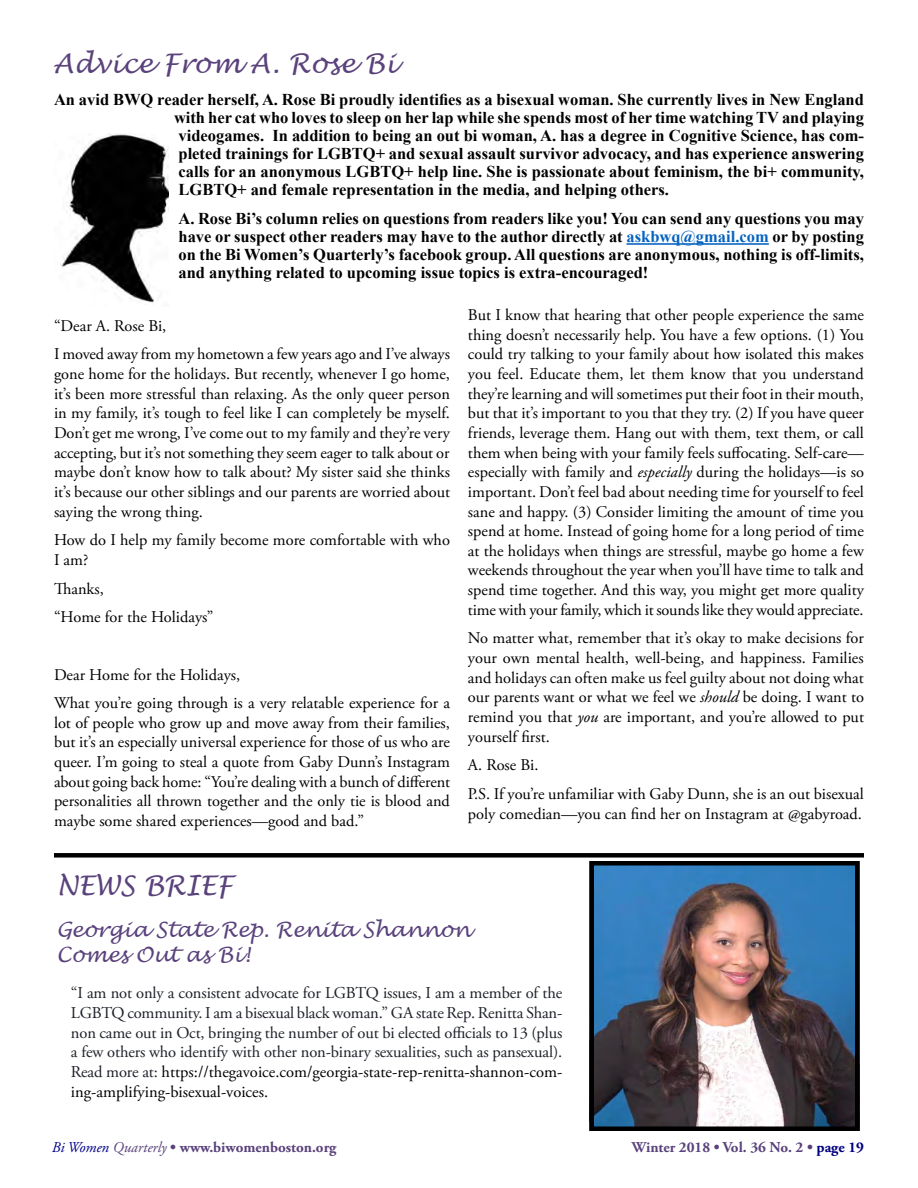
<style>
.page{position:relative;width:918px;height:1188px;background:#fff}
.page>*{position:absolute;margin:0;border:0;box-sizing:border-box;transform-origin:0 0}
.t1{font:italic 27px "Lucida Handwriting";color:#5a427c}
.t2{font:italic 21px/25.2px "Lucida Handwriting";letter-spacing:-.01em;color:#5a427c}
.t3{font:700 16.5px/18px "Times New Roman";color:#000;text-align:justify}
.t4{font:16.5px/19.8px "Adobe Garamond Pro";color:#1d2129;text-align:justify}
.t5{font:16.35px/19.6px "Adobe Garamond Pro";color:#000}
.t6{font:700 15px "Adobe Garamond Pro";color:#5a427c}
.s1{color:#0563c1}
.s2{font-style:italic}
.s3{color:#000}
.s4{font-weight:400;font-style:italic;color:#00008b}
.s5{font-weight:400;font-style:italic}
.s6{color:#000080}
</style>
<div class="page">
<hr style="left:627px;top:243px;width:142px;height:2px;background:#0563c1">
<img style="left:60px;top:134px;width:108px;height:169px">
<div style="left:54px;top:853px;width:810px;height:5px;background:#000"></div>
<img style="left:595px;top:866px;width:260px;height:260px">
<div style="left:590px;top:861px;width:270px;height:270px;border:4px solid #000"></div>
<h1 class="t1" style="left:53px;top:47px;width:345px">Advice From A. Rose Bi</h1>
<p class="t3" style="left:174px;top:90px;width:692px;text-indent:-120px">An avid BWQ reader herself, A. Rose Bi proudly identifies as a bisexual woman. She currently lives in New England with her cat who loves to sleep on her lap while she spends most of her time watching TV and playing videogames. In addition to being an out bi woman, A. has a degree in Cognitive Science, has com&shy;pleted trainings for LGBTQ+ and sexual assault survivor advocacy, and has experience answering calls for an anonymous LGBTQ+ help line. She is passionate about feminism, the bi+ community, LGBTQ+ and female representation in the media, and helping others.</p>
<p class="t3" style="left:179px;top:209px;width:687px">A. Rose Bi’s column relies on questions from readers like you! You can send any questions you may have or suspect other readers may have to the author directly at <span class="s1">askbwq@gmail.com</span> or by posting on the Bi Women’s Quarterly’s facebook group. All questions are anonymous, nothing is off-limits, and anything related to upcoming issue topics is extra-encouraged!</p>
<p class="t5" style="left:54px;top:312px;width:397px;line-height:28.7px">“Dear A. Rose Bi,<br>I moved away from my hometown a few years ago and I’ve always</p>
<p class="t5" style="left:54px;top:365px;width:398px;text-align:justify">gone home for the holidays. But recently, whenever I go home, it’s been more stressful than relaxing. As the only queer person in my family, it’s tough to feel like I can completely be myself.<br>Don’t get me wrong, I’ve come out to my family and they’re very accepting, but it’s not something they seem eager to talk about or maybe don’t know how to talk about? My sister said she thinks it’s because our other siblings and our parents are worried about saying the wrong thing.</p>
<p class="t5" style="left:54px;top:531px;width:397px">How do I help my family become more comfortable with who<br>I am?</p>
<p class="t5" style="left:54px;top:575px;width:161px;line-height:28.7px">Thanks,<br>“Home for the Holidays”</p>
<p class="t5" style="left:54px;top:661px;width:398px;line-height:28.7px">Dear Home for the Holidays,<br>What you’re going through is a very relatable experience for a</p>
<p class="t5" style="left:54px;top:713px;width:398px;text-align:justify">lot of people who grow up and move away from their families, but it’s an especially universal experience for those of us who are queer. I’m going to steal a quote from Gaby Dunn’s Instagram about going back home: “You’re dealing with a bunch of different personalities all thrown together and the only tie is blood and maybe some shared experiences—good and bad.”</p>
<p class="t5" style="left:468px;top:306px;width:398px;text-align:justify">But I know that hearing that other people experience the same thing doesn’t necessarily help. You have a few options. (1) You could try talking to your family about how isolated this makes you feel. Educate them, let them know that you understand they’re learning and will sometimes put their foot in their mouth, but that it’s important to you that they try. (2) If you have queer friends, leverage them. Hang out with them, text them, or call them when being with your family feels suffocating. Self-care— especially with family and <span class="s2">especially</span> during the holidays—is so important. Don’t feel bad about needing time for yourself to feel sane and happy. (3) Consider limiting the amount of time you spend at home. Instead of going home for a long period of time at the holidays when things are stressful, maybe go home a few weekends throughout the year when you’ll have time to talk and spend time together. And this way, you might get more quality time with your family, which it sounds like they would appreciate.</p>
<p class="t5" style="left:468px;top:629px;width:398px;text-align:justify">No matter what, remember that it’s okay to make decisions for your own mental health, well-being, and happiness. Families and holidays can often make us feel guilty about not doing what our parents want or what we feel we <span class="s2">should</span> be doing. I want to remind you that <span class="s2">you</span> are important, and you’re allowed to put yourself first.</p>
<p class="t5" style="left:468px;top:751px;width:397px;line-height:28.7px">A. Rose Bi.<br>P.S. If you’re unfamiliar with Gaby Dunn, she is an out bisexual</p>
<p class="t5" style="left:468px;top:804px;width:396px">poly comedian—you can find her on Instagram at @gabyroad.</p>
<h1 class="t1" style="left:56px;top:869px;width:178px">NEWS BRIEF</h1>
<p class="t2" style="left:56px;top:918px;width:416px">Georgia State Rep. Renita Shannon<br>Comes Out as Bi!</p>
<p class="t4" style="left:71px;top:984px;width:493px">“I am not only a consistent advocate for LGBTQ issues, I am a member of the LGBTQ community. I am a bisexual black woman.” GA state Rep. Renitta Shan&shy;non came out in Oct, bringing the number of out bi elected officials to 13 (plus a few others who identify with other non-binary sexualities, such as pansexual).<br>Read more at: <span class="s3">https://thegavoice.com/georgia-state-rep-renitta-shannon-com&shy;ing-amplifying-bisexual-voices.</span></p>
<p class="t6" style="left:52px;top:1139px;width:286px"><span class="s4">Bi Women</span> <span class="s5">Quarterly</span> • www.biwomenboston.org</p>
<p class="t6" style="left:632px;top:1139px;width:234px">Winter 2018 • Vol. 36 No. 2 • <span class="s6">page 19</span></p>
</div>
